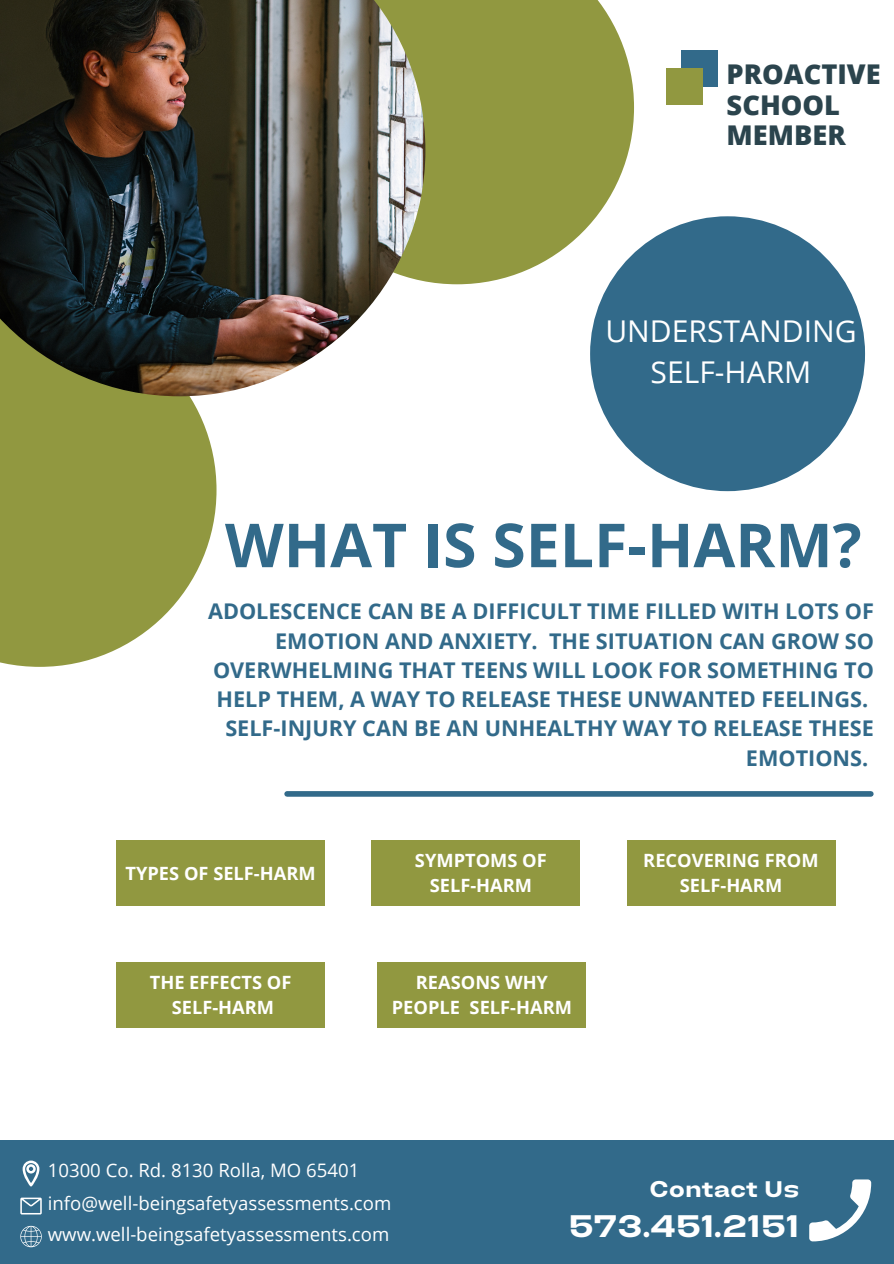
<style>
.page{position:relative;width:894px;height:1264px;background:#fff}
.page>*{position:absolute;margin:0;border:0;box-sizing:border-box;transform-origin:0 0}
.t1{font:700 60.75px "Open Sans";color:#326a8a}
.t2{font:700 expanded 30.75px "Lazord";color:#fff}
.t3{font:30px/41.7px "Open Sans";color:#fff;text-align:center}
.t4{font:800 27.15px/30.5px "Open Sans";color:#2b444d}
.t5{font:700 expanded 22.5px "Lazord";color:#fff}
.t6{font:700 21.6px/29.2px "Open Sans";color:#326a8a;text-align:right}
.t7{font:18.6px "Open Sans";color:#fff}
.t8{font:700 18.3px/24.8px "Open Sans";color:#fff;text-align:center}
</style>
<div class="page">
<svg style="left:0;top:396px;width:216px;height:271px;fill:#919840"></svg>
<svg style="left:425px;top:0;width:209px;height:284px;fill:#919840"></svg>
<div style="left:590px;top:216px;width:274px;height:275px;background:#326a8a;border-radius:50%"></div>
<div style="left:681px;top:50px;width:36px;height:36px;background:#326a8a"></div>
<div style="left:666px;top:68px;width:36px;height:36px;background:#919840"></div>
<div style="left:287px;top:791px;width:583px;height:5px;background:#326a8a"></div>
<div style="left:116px;top:840px;width:209px;height:65px;background:#919840"></div>
<div style="left:371px;top:840px;width:208px;height:65px;background:#919840"></div>
<div style="left:626px;top:840px;width:209px;height:65px;background:#919840"></div>
<div style="left:0;top:1140px;width:893px;height:123px;background:#326a8a"></div>
<svg style="left:20px;top:1197px;width:22px;height:17px"></svg>
<svg style="left:20px;top:1225px;width:22px;height:22px"></svg>
<svg style="left:23px;top:1160px;width:17px;height:26px"></svg>
<div style="left:116px;top:961px;width:209px;height:66px;background:#919840"></div>
<div style="left:377px;top:961px;width:208px;height:66px;background:#919840"></div>
<img style="left:0;top:0;width:425px;height:396px">
<svg style="left:809px;top:1179px;width:63px;height:62px"></svg>
<p class="t4" style="left:726px;top:58px;width:155px">PROACTIVE<br>SCHOOL<br>MEMBER</p>
<p class="t3" style="left:605px;top:309px;width:253px">UNDERSTANDING<br>SELF-HARM</p>
<p class="t1" style="left:225px;top:502px;width:638px">WHAT IS SELF-HARM?</p>
<p class="t6" style="left:208px;top:596px;width:667px">ADOLESCENCE CAN BE A DIFFICULT TIME FILLED WITH LOTS OF EMOTION AND ANXIETY. THE SITUATION CAN GROW SO OVERWHELMING THAT TEENS WILL LOOK FOR SOMETHING TO HELP THEM, A WAY TO RELEASE THESE UNWANTED FEELINGS.<br>SELF-INJURY CAN BE AN UNHEALTHY WAY TO RELEASE THESE EMOTIONS.</p>
<p class="t8" style="left:125px;top:860px;width:192px">TYPES OF SELF-HARM</p>
<p class="t8" style="left:150px;top:969px;width:143px">THE EFFECTS OF</p>
<p class="t8" style="left:172px;top:994px;width:104px">SELF-HARM</p>
<p class="t8" style="left:415px;top:847px;width:133px">SYMPTOMS OF<br>SELF-HARM</p>
<p class="t8" style="left:643px;top:847px;width:177px">RECOVERING FROM<br>SELF-HARM</p>
<p class="t8" style="left:392px;top:969px;width:182px">REASONS WHY<br>PEOPLE SELF-HARM</p>
<p class="t7" style="left:48px;top:1156px;width:313px">10300 Co. Rd. 8130 Rolla, MO 65401</p>
<p class="t7" style="left:48px;top:1190px;width:345px">info@well-beingsafetyassessments.com</p>
<p class="t7" style="left:48px;top:1221px;width:343px">www.well-beingsafetyassessments.com</p>
<p class="t5" style="left:649px;top:1177px;width:151px">Contact Us</p>
<p class="t2" style="left:568px;top:1210px;width:232px">573.451.2151</p>
</div>
